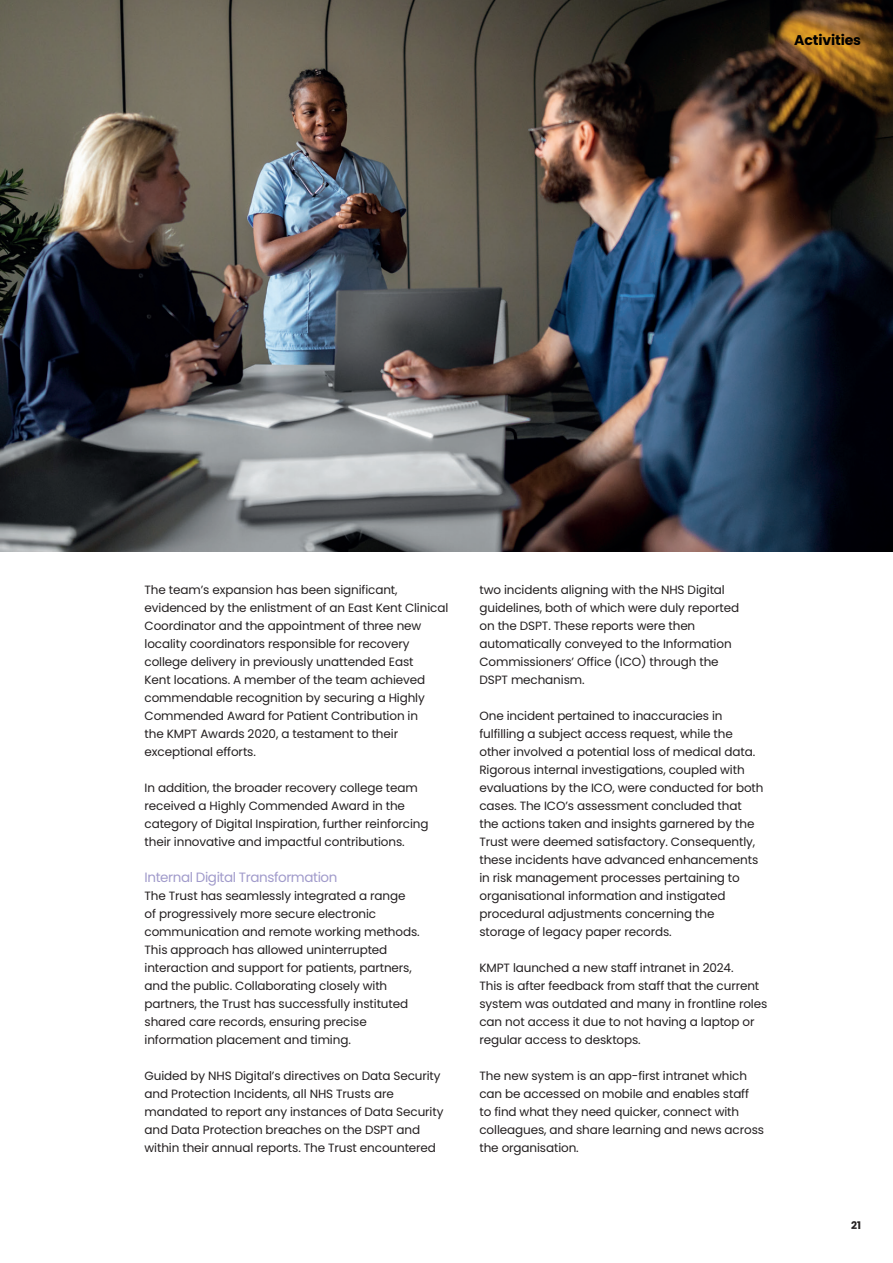
<style>
.page{position:relative;width:893px;height:1263px;background:#fff}
.page>*{position:absolute;margin:0;border:0;box-sizing:border-box;transform-origin:0 0}
.t1{font:700 14.1px "Poppins";letter-spacing:-.01em;color:#000001}
.t2{font:13.5px "Poppins";letter-spacing:-.03em;color:#a19bcb}
.t3{font:12px/18px "Poppins";letter-spacing:-.01em;color:#231f20}
.t4{font:700 10.5px "Poppins";color:#231f20}
</style>
<div class="page">
<img style="left:1px;top:0;width:892px;height:552px">
<p class="t1" style="left:794px;top:32px;width:68px">Activities</p>
<p class="t3" style="left:145px;top:581px;width:305px">The team’s expansion has been significant, evidenced by the enlistment of an East Kent Clinical Coordinator and the appointment of three new locality coordinators responsible for recovery college delivery in previously unattended East<br>Kent locations. A member of the team achieved commendable recognition by securing a Highly Commended Award for Patient Contribution in<br>the KMPT Awards 2020, a testament to their exceptional efforts.</p>
<p class="t3" style="left:145px;top:779px;width:286px">In addition, the broader recovery college team received a Highly Commended Award in the category of Digital Inspiration, further reinforcing their innovative and impactful contributions.</p>
<p class="t2" style="left:145px;top:869px;width:194px">Internal Digital Transformation</p>
<p class="t3" style="left:145px;top:887px;width:277px">The Trust has seamlessly integrated a range of progressively more secure electronic communication and remote working methods.<br>This approach has allowed uninterrupted interaction and support for patients, partners, and the public. Collaborating closely with partners, the Trust has successfully instituted shared care records, ensuring precise information placement and timing.</p>
<p class="t3" style="left:145px;top:1067px;width:300px">Guided by NHS Digital’s directives on Data Security and Protection Incidents, all NHS Trusts are mandated to report any instances of Data Security and Data Protection breaches on the DSPT and within their annual reports. The Trust encountered</p>
<p class="t3" style="left:479px;top:581px;width:261px">two incidents aligning with the NHS Digital guidelines, both of which were duly reported on the DSPT. These reports were then automatically conveyed to the Information Commissioners’ Office (ICO) through the DSPT mechanism.</p>
<p class="t3" style="left:479px;top:707px;width:286px">One incident pertained to inaccuracies in fulfilling a subject access request, while the other involved a potential loss of medical data.<br>Rigorous internal investigations, coupled with evaluations by the ICO, were conducted for both cases. The ICO’s assessment concluded that the actions taken and insights garnered by the Trust were deemed satisfactory. Consequently, these incidents have advanced enhancements in risk management processes pertaining to organisational information and instigated procedural adjustments concerning the<br>storage of legacy paper records.</p>
<p class="t3" style="left:479px;top:959px;width:289px">KMPT launched a new staff intranet in 2024.<br>This is after feedback from staff that the current system was outdated and many in frontline roles can not access it due to not having a laptop or regular access to desktops.</p>
<p class="t3" style="left:479px;top:1067px;width:286px">The new system is an app-first intranet which can be accessed on mobile and enables staff<br>to find what they need quicker, connect with colleagues, and share learning and news across the organisation.</p>
<p class="t4" style="left:851px;top:1219px;width:11px">21</p>
</div>
